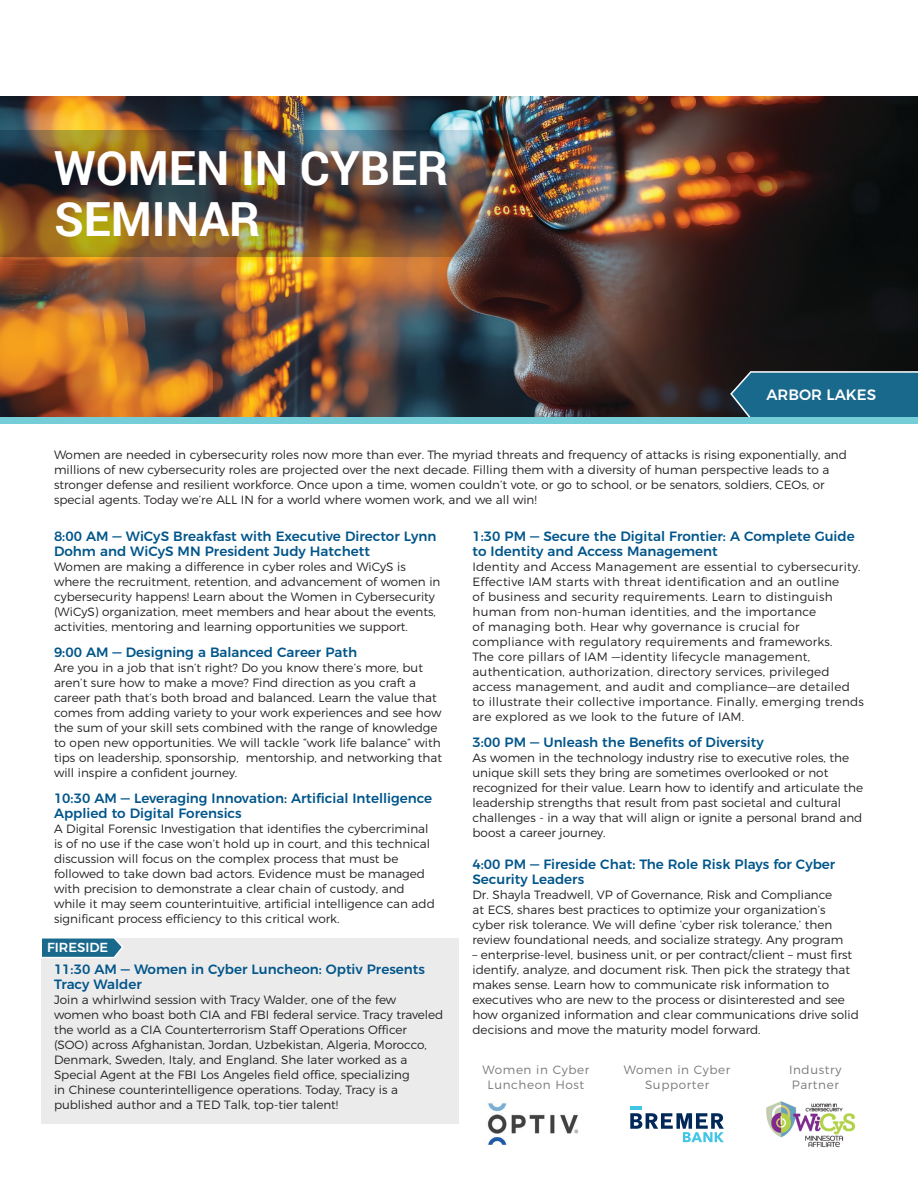
<style>
.page{position:relative;width:918px;height:1188px;background:#fff}
.page>*{position:absolute;margin:0;border:0;box-sizing:border-box;transform-origin:0 0}
.t1{font:700 47.1px/50.2px "Roboto";color:#fff}
.t2{font:500 15px "Montserrat";color:#fff}
.t3{font:500 13.5px/15px "Montserrat";color:#01558a}
.t4{font:500 13.2px "Montserrat";color:#fff}
.t5{font:300 12px/15px "Montserrat";color:#231f20}
.t6{font:300 12px/15px "Montserrat";letter-spacing:.02em;color:#231f20}
.t7{font:300 12px/14.4px "Montserrat";letter-spacing:.05em;color:#77787c;text-align:center}
</style>
<div class="page">
<img style="left:0;top:96px;width:918px;height:321px">
<img style="left:0;top:130px;width:636px;height:127px">
<svg style="left:729px;top:370px;width:189px;height:47px"></svg>
<img style="left:487px;top:1103px;width:92px;height:42px">
<hr style="left:630px;top:1106px;width:12px;height:4px;background:#41c5e5">
<svg style="left:630px;top:1113px;width:94px;height:29px"></svg>
<img style="left:766px;top:1101px;width:90px;height:47px">
<div style="left:0;top:417px;width:918px;height:7px;background:#74cdd7"></div>
<div style="left:42px;top:938px;width:417px;height:186px;background:#ebebeb"></div>
<svg style="left:41px;top:938px;width:82px;height:21px"></svg>
<h1 class="t1" style="left:54px;top:142px;width:396px">WOMEN IN CYBER<br>SEMINAR</h1>
<p class="t2" style="left:766px;top:382px;width:111px">ARBOR LAKES</p>
<p class="t5" style="left:54px;top:446px;width:794px">Women are needed in cybersecurity roles now more than ever. The myriad threats and frequency of attacks is rising exponentially, and millions of new cybersecurity roles are projected over the next decade. Filling them with a diversity of human perspective leads to a stronger defense and resilient workforce. Once upon a time, women couldn’t vote, or go to school, or be senators, soldiers, CEOs, or special agents. Today we’re ALL IN for a world where women work, and we all win!</p>
<p class="t3" style="left:54px;top:528px;width:384px">8:00 AM — WiCyS Breakfast with Executive Director Lynn<br>Dohm and WiCyS MN President Judy Hatchett</p>
<p class="t5" style="left:54px;top:558px;width:388px">Women are making a difference in cyber roles and WiCyS is where the recruitment, retention, and advancement of women in cybersecurity happens! Learn about the Women in Cybersecurity (WiCyS) organization, meet members and hear about the events, activities, mentoring and learning opportunities we support.</p>
<p class="t3" style="left:54px;top:643px;width:305px">9:00 AM — Designing a Balanced Career Path</p>
<p class="t5" style="left:54px;top:659px;width:390px">Are you in a job that isn’t right? Do you know there’s more, but aren’t sure how to make a move? Find direction as you craft a career path that’s both broad and balanced. Learn the value that comes from adding variety to your work experiences and see how the sum of your skill sets combined with the range of knowledge to open new opportunities. We will tackle “work life balance” with tips on leadership, sponsorship, mentorship, and networking that will inspire a confident journey.</p>
<p class="t3" style="left:54px;top:789px;width:380px">10:30 AM — Leveraging Innovation: Artificial Intelligence<br>Applied to Digital Forensics</p>
<p class="t5" style="left:54px;top:820px;width:382px">A Digital Forensic Investigation that identifies the cybercriminal is of no use if the case won’t hold up in court, and this technical discussion will focus on the complex process that must be followed to take down bad actors. Evidence must be managed with precision to demonstrate a clear chain of custody, and while it may seem counterintuitive, artificial intelligence can add significant process efficiency to this critical work.</p>
<p class="t3" style="left:54px;top:961px;width:373px">11:30 AM — Women in Cyber Luncheon: Optiv Presents<br>Tracy Walder</p>
<p class="t5" style="left:54px;top:991px;width:391px">Join a whirlwind session with Tracy Walder, one of the few women who boast both CIA and FBI federal service. Tracy traveled the world as a CIA Counterterrorism Staff Operations Officer (SOO) across Afghanistan, Jordan, Uzbekistan, Algeria, Morocco, Denmark, Sweden, Italy, and England. She later worked as a Special Agent at the FBI Los Angeles field office, specializing<br>in Chinese counterintelligence operations. Today, Tracy is a published author and a TED Talk, top-tier talent!</p>
<p class="t4" style="left:47px;top:937px;width:63px">FIRESIDE</p>
<p class="t3" style="left:472px;top:528px;width:384px">1:30 PM — Secure the Digital Frontier: A Complete Guide to Identity and Access Management</p>
<p class="t6" style="left:472px;top:558px;width:393px">Identity and Access Management are essential to cybersecurity.<br>Effective IAM starts with threat identification and an outline<br>of business and security requirements. Learn to distinguish human from non-human identities, and the importance<br>of managing both. Hear why governance is crucial for compliance with regulatory requirements and frameworks.<br>The core pillars of IAM —identity lifecycle management, authentication, authorization, directory services, privileged access management, and audit and compliance—are detailed to illustrate their collective importance. Finally, emerging trends are explored as we look to the future of IAM.</p>
<p class="t3" style="left:472px;top:733px;width:293px">3:00 PM — Unleash the Benefits of Diversity</p>
<p class="t5" style="left:472px;top:749px;width:392px">As women in the technology industry rise to executive roles, the unique skill sets they bring are sometimes overlooked or not recognized for their value. Learn how to identify and articulate the leadership strengths that result from past societal and cultural challenges - in a way that will align or ignite a personal brand and boost a career journey.</p>
<p class="t3" style="left:472px;top:856px;width:364px">4:00 PM — Fireside Chat: The Role Risk Plays for Cyber<br>Security Leaders</p>
<p class="t5" style="left:473px;top:887px;width:372px">Dr. Shayla Treadwell, VP of Governance, Risk and Compliance at ECS, shares best practices to optimize your organization’s cyber risk tolerance. We will define ‘cyber risk tolerance,’ then review foundational needs, and socialize strategy. Any program</p>
<p class="t5" style="left:473px;top:947px;width:388px">– enterprise-level, business unit, or per contract/client – must first identify, analyze, and document risk. Then pick the strategy that makes sense. Learn how to communicate risk information to executives who are new to the process or disinterested and see how organized information and clear communications drive solid decisions and move the maturity model forward.</p>
<p class="t7" style="left:483px;top:1062px;width:108px">Women in Cyber<br>Luncheon Host</p>
<p class="t7" style="left:624px;top:1062px;width:108px">Women in Cyber<br>Supporter</p>
<p class="t7" style="left:789px;top:1062px;width:54px;text-align:left">Industry<br>Partner</p>
</div>
